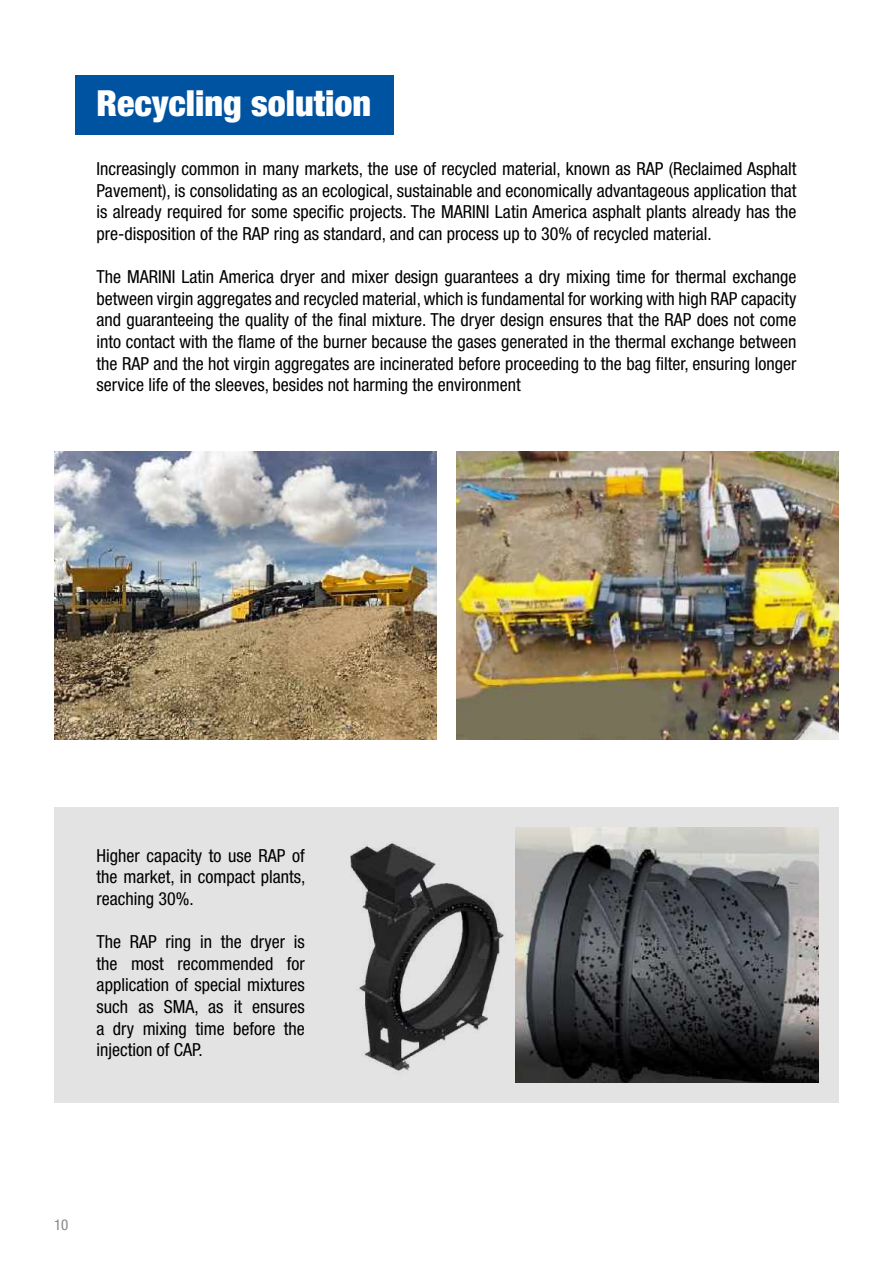
<style>
.page{position:relative;width:893px;height:1263px;background:#fff}
.page>*{position:absolute;margin:0;border:0;box-sizing:border-box;transform-origin:0 0}
.t1{font:900 condensed 36px "Helvetica Neue LT Pro";color:#fff}
.t2{font:condensed 18px/21.6px "Helvetica Neue LT Pro";color:#000;text-align:justify}
.t3{font:condensed 15px "Helvetica Neue LT Pro";color:#878787}
</style>
<div class="page">
<div style="left:54px;top:807px;width:785px;height:296px;background:#e3e3e3"></div>
<div style="left:75px;top:75px;width:319px;height:60px;background:#0053a1"></div>
<img style="left:54px;top:452px;width:383px;height:288px">
<img style="left:350px;top:843px;width:154px;height:228px">
<img style="left:516px;top:827px;width:302px;height:256px">
<img style="left:456px;top:451px;width:383px;height:289px">
<h1 class="t1" style="left:97px;top:81px;width:276px">Recycling solution</h1>
<p class="t2" style="left:97px;top:158px;width:701px">Increasingly common in many markets, the use of recycled material, known as RAP (Reclaimed Asphalt Pavement), is consolidating as an ecological, sustainable and economically advantageous application that is already required for some specific projects. The MARINI Latin America asphalt plants already has the pre-disposition of the RAP ring as standard, and can process up to 30% of recycled material.</p>
<p class="t2" style="left:97px;top:266px;width:701px">The MARINI Latin America dryer and mixer design guarantees a dry mixing time for thermal exchange between virgin aggregates and recycled material, which is fundamental for working with high RAP capacity and guaranteeing the quality of the final mixture. The dryer design ensures that the RAP does not come into contact with the flame of the burner because the gases generated in the thermal exchange between the RAP and the hot virgin aggregates are incinerated before proceeding to the bag filter, ensuring longer service life of the sleeves, besides not harming the environment</p>
<p class="t2" style="left:97px;top:844px;width:211px">Higher capacity to use RAP of the market, in compact plants, reaching 30%.</p>
<p class="t2" style="left:97px;top:931px;width:210px">The RAP ring in the dryer is the most recommended for application of special mixtures such as SMA, as it ensures a dry mixing time before the injection of CAP.</p>
<p class="t3" style="left:54px;top:1216px;width:16px">10</p>
</div>
